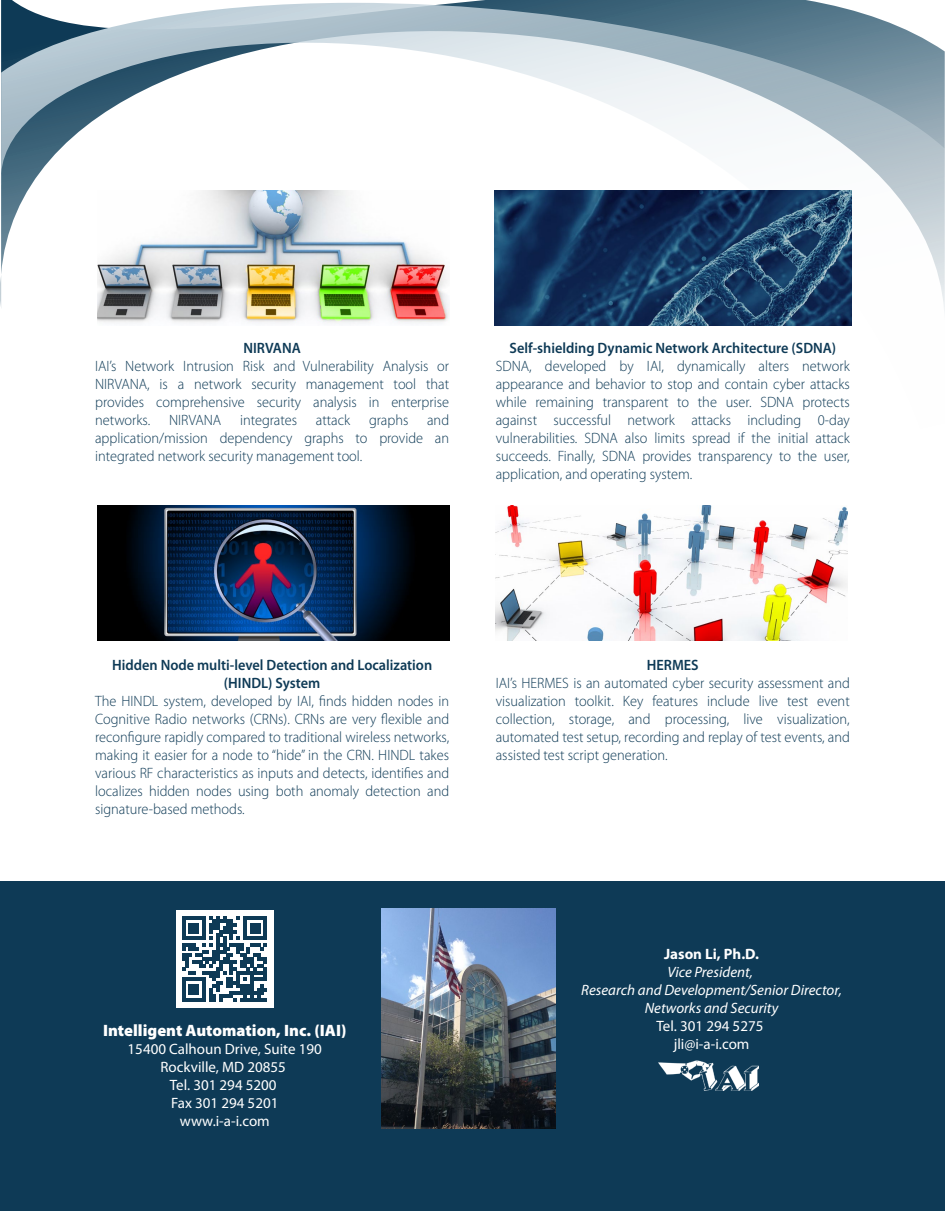
<style>
.page{position:relative;width:945px;height:1215px;background:#fff}
.page>*{position:absolute;margin:0;border:0;box-sizing:border-box;transform-origin:0 0}
.t1{font:900 16.5px "Myriad Pro";color:#fff}
.t2{font:300 15px/18px "Myriad Pro";color:#0e3a56;text-align:justify;scale:.96 1}
.t3{font:600 15px/18px "Myriad Pro";color:#0e3a56;text-align:center;scale:.96 1}
.t4{font:15px/18px "Myriad Pro";color:#fff;text-align:center}
.t5{font:italic 15px/18px "Myriad Pro";color:#fff;text-align:center}
.t6{font:700 15px "Myriad Pro";color:#fff}
</style>
<div class="page">
<svg style="left:1px;top:0;width:944px;height:518px"></svg>
<div style="left:0;top:881px;width:945px;height:329px;background:#0e3a56"></div>
<img style="left:658px;top:1061px;width:101px;height:30px">
<img style="left:381px;top:908px;width:174px;height:221px">
<img style="left:496px;top:505px;width:352px;height:135px">
<img style="left:97px;top:505px;width:352px;height:135px">
<img style="left:97px;top:190px;width:352px;height:135px">
<img style="left:495px;top:190px;width:357px;height:135px">
<div style="left:176px;top:910px;width:98px;height:98px;background:#fff"></div>
<svg style="left:182px;top:916px;width:85px;height:86px"></svg>
<svg style="left:0;top:1210px;width:943px;height:1px"></svg>
<p class="t3" style="left:243px;top:339px;width:61px">NIRVANA</p>
<p class="t2" style="left:95px;top:358px;width:370px">IAI’s Network Intrusion Risk and Vulnerability Analysis or NIRVANA, is a network security management tool that provides comprehensive security analysis in enterprise networks.</p>
<p class="t2" style="left:95px;top:412px;width:370px;text-indent:332px">and application/mission dependency graphs to provide an integrated network security management tool.</p>
<p class="t2" style="left:169px;top:412px;width:56px">NIRVANA</p>
<p class="t2" style="left:240px;top:412px;width:61px">integrates</p>
<p class="t2" style="left:316px;top:412px;width:37px">attack</p>
<p class="t2" style="left:369px;top:412px;width:43px">graphs</p>
<p class="t3" style="left:510px;top:339px;width:342px">Self-shielding Dynamic Network Architecture (SDNA)</p>
<p class="t2" style="left:496px;top:358px;width:370px">SDNA, developed by IAI, dynamically alters network appearance and behavior to stop and contain cyber attacks while remaining transparent to the user. SDNA protects against successful network attacks including 0-day vulnerabilities. SDNA also limits spread if the initial attack succeeds. Finally, SDNA provides transparency to the user, application, and operating system.</p>
<p class="t3" style="left:112px;top:655px;width:335px">Hidden Node multi-level Detection and Localization (HINDL) System</p>
<p class="t2" style="left:95px;top:692px;width:370px">The HINDL system, developed by IAI, finds hidden nodes in Cognitive Radio networks (CRNs). CRNs are very flexible and reconfigure rapidly compared to traditional wireless networks, making it easier for a node to “hide” in the CRN. HINDL takes various RF characteristics as inputs and detects, identifies and localizes hidden nodes using both anomaly detection and signature-based methods.</p>
<p class="t3" style="left:647px;top:655px;width:56px">HERMES</p>
<p class="t2" style="left:496px;top:674px;width:370px">IAI’s HERMES is an automated cyber security assessment and visualization toolkit. Key features include live test event collection, storage, and processing, live visualization, automated test setup, recording and replay of test events, and assisted test script generation.</p>
<p class="t1" style="left:103px;top:1021px;width:245px">Intelligent Automation, Inc. (IAI)</p>
<p class="t4" style="left:128px;top:1039px;width:196px">15400 Calhoun Drive, Suite 190<br>Rockville, MD 20855<br>Tel. 301 294 5200<br>Fax 301 294 5201 www.i-a-i.com</p>
<p class="t6" style="left:664px;top:944px;width:96px">Jason Li, Ph.D.</p>
<p class="t5" style="left:581px;top:963px;width:262px">Vice President,<br>Research and Development/Senior Director,<br>Networks and Security</p>
<p class="t4" style="left:657px;top:1017px;width:108px">Tel. 301 294 5275 jli@i-a-i.com</p>
</div>
